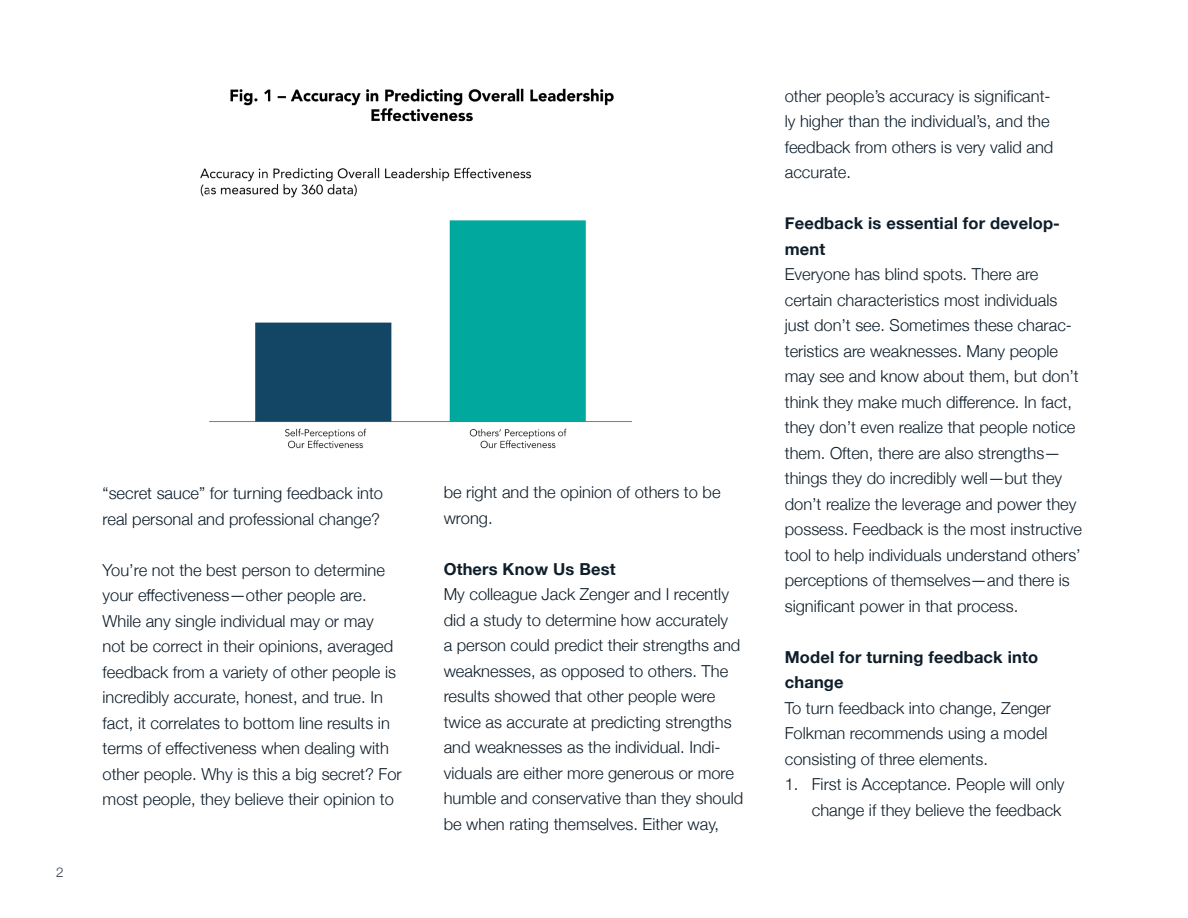
<style>
.page{position:relative;width:1188px;height:918px;background:#fff}
.page>*{position:absolute;margin:0;border:0;box-sizing:border-box;transform-origin:0 0}
.Paragraph_body{font:300 16.5px/25.5px "Helvetica Neue";color:#0d1d2a}
.Paragraph_header{font:700 16.5px/25.5px "Helvetica Neue";letter-spacing:.01em;color:#0d1d2a}
.t1{font:300 13.5px "Helvetica Neue";color:#323a46}
</style>
<div class="page">
<img style="left:200px;top:88px;width:432px;height:360px">
<p class="t1" style="left:56px;top:861px;width:9px">2</p>
<p class="Paragraph_body" style="left:103px;top:480px;width:282px">“secret sauce” for turning feedback into real personal and professional change?</p>
<p class="Paragraph_body" style="left:103px;top:556px;width:301px">You’re not the best person to determine your effectiveness—other people are.<br>While any single individual may or may<br>not be correct in their opinions, averaged feedback from a variety of other people is incredibly accurate, honest, and true. In fact, it correlates to bottom line results in terms of effectiveness when dealing with other people. Why is this a big secret? For most people, they believe their opinion to</p>
<p class="Paragraph_body" style="left:444px;top:478px;width:278px">be right and the opinion of others to be wrong.</p>
<p class="Paragraph_header" style="left:444px;top:557px;width:173px">Others Know Us Best</p>
<p class="Paragraph_body" style="left:444px;top:580px;width:301px">My colleague Jack Zenger and I recently did a study to determine how accurately<br>a person could predict their strengths and weaknesses, as opposed to others. The results showed that other people were twice as accurate at predicting strengths and weaknesses as the individual. Indi&shy;viduals are either more generous or more humble and conservative than they should be when rating themselves. Either way,</p>
<p class="Paragraph_body" style="left:785px;top:82px;width:270px">other people’s accuracy is significant&shy;ly higher than the individual’s, and the feedback from others is very valid and accurate.</p>
<p class="Paragraph_header" style="left:785px;top:211px;width:277px">Feedback is essential for develop&shy;ment</p>
<p class="Paragraph_body" style="left:785px;top:261px;width:299px">Everyone has blind spots. There are certain characteristics most individuals just don’t see. Sometimes these charac&shy;teristics are weaknesses. Many people may see and know about them, but don’t think they make much difference. In fact, they don’t even realize that people notice them. Often, there are also strengths— things they do incredibly well—but they don’t realize the leverage and power they possess. Feedback is the most instructive tool to help individuals understand others’ perceptions of themselves—and there is significant power in that process.</p>
<p class="Paragraph_header" style="left:785px;top:645px;width:255px">Model for turning feedback into change</p>
<p class="Paragraph_body" style="left:785px;top:694px;width:268px">To turn feedback into change, Zenger<br>Folkman recommends using a model consisting of three elements.</p>
<p class="Paragraph_body" style="left:785px;top:771px;width:281px;text-align:right">1. First is Acceptance. People will only change if they believe the feedback</p>
</div>
